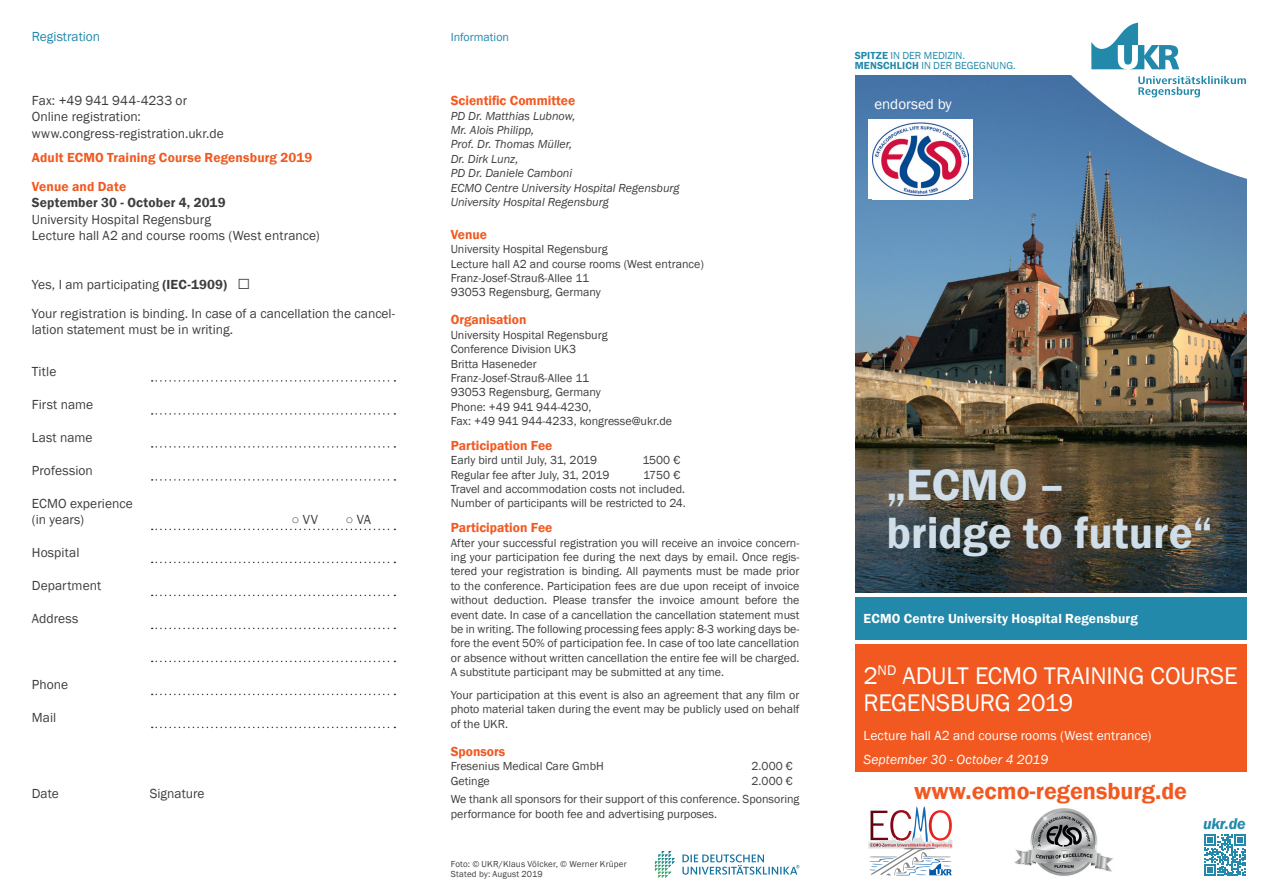
<style>
.page{position:relative;width:1263px;height:893px;background:#fff}
.page>*{position:absolute;margin:0;border:0;box-sizing:border-box;transform-origin:0 0}
.t1{font:600 45px/48px "Franklin Gothic";color:#cfdee9}
.t2{font:24.75px/27px "Franklin Gothic";letter-spacing:-.01em;color:#fff}
.t3{font:600 24px "Franklin Gothic";color:#f15921}
.t4{font:italic 600 16.05px "Franklin Gothic";color:#2289aa}
.t5{font:15px "Franklin Gothic";color:#fff}
.t6{font:13.5px/16.2px "Franklin Gothic";letter-spacing:.005em;color:#3e3e3f}
.t7{font:600 13.5px/29px "Franklin Gothic";color:#f15921}
.t8{font:13.5px "Franklin Gothic";letter-spacing:.005em;color:#fff}
.t9{font:600 13.5px "Franklin Gothic";letter-spacing:.015em;color:#fff}
.t10{font:600 13.5px "Franklin Gothic";letter-spacing:.01em;color:#3e3e3f}
.t11{font:italic 13.5px "Franklin Gothic";letter-spacing:.005em;color:#fff}
.t12{font:13.5px "Franklin Gothic";color:#2289aa}
.t13{font:12px/14.4px "Franklin Gothic";color:#3e3e3f}
.t14{font:italic 12px/14.4px "Franklin Gothic";color:#3e3e3f}
.t15{font:12px "Franklin Gothic";color:#2289aa}
.t16{font:10.5px/10.5px "Franklin Gothic";color:#2289aa}
.t17{font:9px/10.8px "Franklin Gothic";letter-spacing:.015em;color:#3e3e3f}
.s1{font-weight:600}
</style>
<div class="page">
<img style="left:855px;top:76px;width:391px;height:517px">
<svg style="left:999px;top:22px;width:248px;height:161px"></svg>
<svg style="left:1138px;top:76px;width:108px;height:21px"></svg>
<svg style="left:1091px;top:23px;width:88px;height:46px"></svg>
<svg style="left:1204px;top:834px;width:42px;height:42px"></svg>
<svg style="left:152px;top:380px;width:243px;height:2px"></svg>
<svg style="left:152px;top:413px;width:243px;height:2px"></svg>
<svg style="left:152px;top:446px;width:243px;height:2px"></svg>
<svg style="left:152px;top:479px;width:243px;height:2px"></svg>
<svg style="left:152px;top:529px;width:243px;height:1px"></svg>
<svg style="left:152px;top:562px;width:243px;height:1px"></svg>
<svg style="left:152px;top:595px;width:243px;height:1px"></svg>
<svg style="left:152px;top:628px;width:243px;height:1px"></svg>
<svg style="left:152px;top:661px;width:243px;height:1px"></svg>
<svg style="left:152px;top:694px;width:243px;height:1px"></svg>
<svg style="left:152px;top:727px;width:243px;height:1px"></svg>
<div style="left:855px;top:644px;width:391px;height:128px;background:#f15921"></div>
<div style="left:855px;top:597px;width:391px;height:43px;background:#2289aa"></div>
<svg style="left:868px;top:806px;width:85px;height:69px"></svg>
<img style="left:1014px;top:808px;width:99px;height:68px">
<div style="left:868px;top:120px;width:104px;height:79px;background:#fff"></div>
<img style="left:872px;top:122px;width:96px;height:75px">
<svg style="left:655px;top:851px;width:20px;height:27px"></svg>
<svg style="left:682px;top:854px;width:117px;height:21px"></svg>
<p class="t12" style="left:32px;top:28px;width:70px">Registration</p>
<p class="t6" style="left:32px;top:93px;width:194px">Fax: +49 941 944-4233 or<br>Online registration: www.congress-registration.ukr.de</p>
<p class="t7" style="left:32px;top:143px;width:282px">Adult ECMO Training Course Regensburg 2019<br>Venue and Date</p>
<p class="t10" style="left:32px;top:195px;width:195px">September 30 - October 4, 2019</p>
<p class="t6" style="left:32px;top:211px;width:289px">University Hospital Regensburg<br>Lecture hall A2 and course rooms (West entrance)</p>
<p class="t6" style="left:32px;top:271px;width:365px;line-height:29px">Yes, I am participating <span class="s1">(IEC-1909)<br></span>Your registration is binding. In case of a cancellation the cancel-</p>
<p class="t6" style="left:32px;top:322px;width:203px">lation statement must be in writing.</p>
<p class="t6" style="left:32px;top:364px;width:26px">Title</p>
<p class="t6" style="left:32px;top:397px;width:63px">First name</p>
<p class="t6" style="left:32px;top:430px;width:62px">Last name</p>
<p class="t6" style="left:32px;top:463px;width:63px">Profession</p>
<p class="t6" style="left:32px;top:495px;width:103px">ECMO experience (in years)</p>
<p class="t6" style="left:291px;top:512px;width:28px">○ VV</p>
<p class="t6" style="left:345px;top:512px;width:27px">○ VA</p>
<p class="t6" style="left:32px;top:545px;width:49px">Hospital</p>
<p class="t6" style="left:32px;top:578px;width:71px">Department</p>
<p class="t6" style="left:32px;top:611px;width:48px">Address</p>
<p class="t6" style="left:32px;top:677px;width:38px">Phone</p>
<p class="t6" style="left:32px;top:710px;width:26px">Mail</p>
<p class="t6" style="left:32px;top:785px;width:28px">Date</p>
<p class="t6" style="left:150px;top:785px;width:56px">Signature</p>
<p class="t15" style="left:451px;top:29px;width:60px">Information</p>
<p class="t7" style="left:451px;top:86px;width:126px">Scientific Committee</p>
<p class="t14" style="left:451px;top:109px;width:230px">PD Dr. Matthias Lubnow,<br>Mr. Alois Philipp,<br>Prof. Dr. Thomas Müller,<br>Dr. Dirk Lunz,<br>PD Dr. Daniele Camboni<br>ECMO Centre University Hospital Regensburg<br>University Hospital Regensburg</p>
<p class="t7" style="left:451px;top:220px;width:38px">Venue</p>
<p class="t13" style="left:451px;top:242px;width:255px">University Hospital Regensburg<br>Lecture hall A2 and course rooms (West entrance)<br>Franz-Josef-Strauß-Allee 11<br>93053 Regensburg, Germany</p>
<p class="t7" style="left:451px;top:305px;width:77px">Organisation</p>
<p class="t13" style="left:451px;top:328px;width:223px">University Hospital Regensburg<br>Conference Division UK3<br>Britta Haseneder<br>Franz-Josef-Strauß-Allee 11<br>93053 Regensburg, Germany<br>Phone: +49 941 944-4230,<br>Fax: +49 941 944-4233, kongresse@ukr.de</p>
<p class="t7" style="left:451px;top:431px;width:103px">Participation Fee</p>
<p class="t13" style="left:451px;top:453px;width:148px">Early bird until July, 31, 2019</p>
<p class="t13" style="left:642px;top:453px;width:39px">1500 €</p>
<p class="t13" style="left:451px;top:468px;width:160px">Regular fee after July, 31, 2019</p>
<p class="t13" style="left:451px;top:468px;width:237px;text-indent:192px">1750 €<br>Travel and accommodation costs not included.<br>Number of participants will be restricted to 24.</p>
<p class="t7" style="left:451px;top:513px;width:103px">Participation Fee</p>
<p class="t13" style="left:451px;top:536px;width:350px;text-align:justify">After your successful registration you will receive an invoice concern&shy;ing your participation fee during the next days by email. Once regis&shy;tered your registration is binding. All payments must be made prior to the conference. Participation fees are due upon receipt of invoice without deduction. Please transfer the invoice amount before the event date. In case of a cancellation the cancellation statement must be in writing. The following processing fees apply: 8-3 working days be&shy;fore the event 50% of participation fee. In case of too late cancellation or absence without written cancellation the entire fee will be charged.<br>A substitute participant may be submitted at any time.</p>
<p class="t13" style="left:451px;top:688px;width:350px;text-align:justify">Your participation at this event is also an agreement that any film or photo material taken during the event may be publicly used on behalf of the UKR.</p>
<p class="t7" style="left:451px;top:737px;width:56px">Sponsors</p>
<p class="t13" style="left:451px;top:759px;width:155px">Fresenius Medical Care GmbH</p>
<p class="t13" style="left:752px;top:759px;width:43px">2.000 €</p>
<p class="t13" style="left:451px;top:774px;width:41px">Getinge</p>
<p class="t13" style="left:451px;top:772px;width:350px;line-height:18.6px;text-indent:301px">2.000 €<br>We thank all sponsors for their support of this conference. Sponsoring</p>
<p class="t13" style="left:451px;top:807px;width:268px">performance for booth fee and advertising purposes.</p>
<p class="t17" style="left:451px;top:858px;width:177px">Foto: © UKR/Klaus Völcker, © Werner Krüper<br>Stated by: August 2019</p>
<p class="t16" style="left:855px;top:50px;width:163px"><span class="s1">SPITZE</span> IN DER MEDIZIN.<br><span class="s1">MENSCHLICH</span> IN DER BEGEGNUNG.</p>
<p class="t5" style="left:874px;top:95px;width:79px">endorsed by</p>
<h1 class="t1" style="left:886px;top:461px;width:327px">„ECMO –<br>bridge to future“</h1>
<p class="t9" style="left:864px;top:611px;width:276px">ECMO Centre University Hospital Regensburg</p>
<h2 class="t2" style="left:864px;top:662px;width:376px">2<sup>ND</sup> ADULT ECMO TRAINING COURSE<br>REGENSBURG 2019</h2>
<p class="t8" style="left:864px;top:727px;width:289px">Lecture hall A2 and course rooms (West entrance)</p>
<p class="t11" style="left:864px;top:751px;width:186px">September 30 - October 4 2019</p>
<h3 class="t3" style="left:914px;top:776px;width:274px">www.ecmo-regensburg.de</h3>
<h3 class="t4" style="left:1203px;top:813px;width:44px">ukr.de</h3>
</div>
